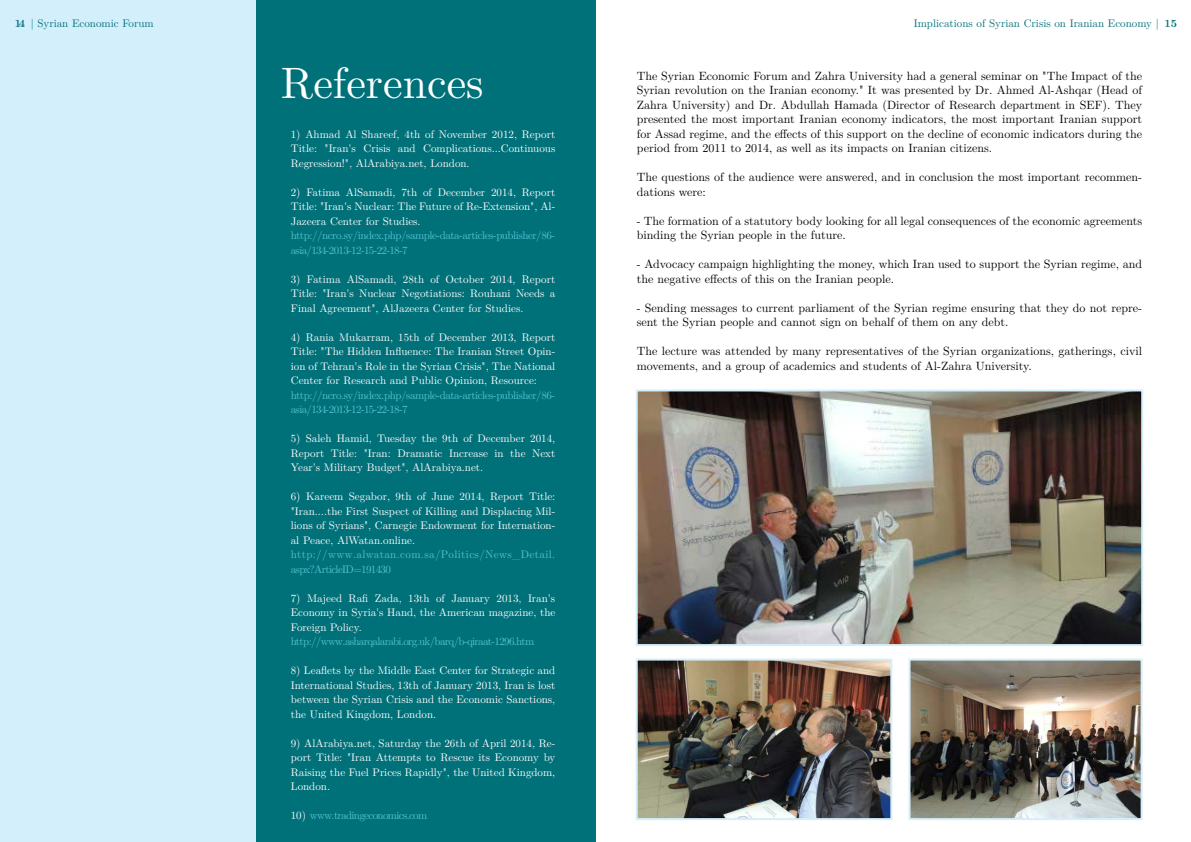
<style>
.page{position:relative;width:1191px;height:842px;background:#fff}
.page>*{position:absolute;margin:0;border:0;box-sizing:border-box;transform-origin:0 0}
.t1{font:44px "LM Roman 10";color:#fff}
.t2{font:12px/14.5px "LM Roman 10";color:#000}
.t3{font:11px/14.5px "LM Roman 10";color:#fff;text-align:justify}
.t4{font:11px/14.5px "LM Roman 10";letter-spacing:-.04em;color:#51c5d1}
.t5{font:11px "LM Roman 10";letter-spacing:-.06em;color:#51c5d1}
.t6{font:11px/14.5px "LM Roman 10";letter-spacing:.035em;color:#51c5d1}
.t7{font:11px "LM Roman 10";color:#007079}
.s1{font-weight:700}
.s2{color:#fff}
</style>
<div class="page">
<div style="left:0;top:0;width:361px;height:842px;background:#d4effc"></div>
<div style="left:255px;top:0;width:340px;height:842px;background:#007079"></div>
<img style="left:638px;top:392px;width:502px;height:251px">
<div style="left:635px;top:389px;width:508px;height:257px;border:2px solid #d4effc"></div>
<img style="left:638px;top:662px;width:251px;height:155px">
<div style="left:635px;top:659px;width:257px;height:161px;border:2px solid #d4effc"></div>
<img style="left:911px;top:662px;width:228px;height:155px">
<div style="left:908px;top:659px;width:234px;height:161px;border:2px solid #d4effc"></div>
<p class="t7" style="left:15px;top:15px;width:140px"><span class="s1">14</span> | Syrian Economic Forum</p>
<p class="t7" style="left:914px;top:14px;width:265px">Implications of Syrian Crisis on Iranian Economy | <span class="s1">15</span></p>
<h1 class="t1" style="left:281px;top:49px;width:204px">References</h1>
<p class="t2" style="left:636px;top:67px;width:507px;text-align:justify">The Syrian Economic Forum and Zahra University had a general seminar on "The Impact of the Syrian revolution on the Iranian economy." It was presented by Dr. Ahmed Al-Ashqar (Head of Zahra University) and Dr. Abdullah Hamada (Director of Research department in SEF). They presented the most important Iranian economy indicators, the most important Iranian support for Assad regime, and the effects of this support on the decline of economic indicators during the period from 2011 to 2014, as well as its impacts on Iranian citizens.</p>
<p class="t2" style="left:636px;top:169px;width:507px">The questions of the audience were answered, and in conclusion the most important recommen&shy;dations were:</p>
<p class="t2" style="left:636px;top:212px;width:507px">- The formation of a statutory body looking for all legal consequences of the economic agreements binding the Syrian people in the future.</p>
<p class="t2" style="left:636px;top:256px;width:507px">- Advocacy campaign highlighting the money, which Iran used to support the Syrian regime, and the negative effects of this on the Iranian people.</p>
<p class="t2" style="left:636px;top:299px;width:507px">- Sending messages to current parliament of the Syrian regime ensuring that they do not repre&shy;sent the Syrian people and cannot sign on behalf of them on any debt.</p>
<p class="t2" style="left:636px;top:343px;width:507px">The lecture was attended by many representatives of the Syrian organizations, gatherings, civil movements, and a group of academics and students of Al-Zahra University.</p>
<p class="t3" style="left:291px;top:126px;width:266px">1) Ahmad Al Shareef, 4th of November 2012, Report Title: "Iran's Crisis and Complications...Continuous Regression!", AlArabiya.net, London.</p>
<p class="t3" style="left:291px;top:184px;width:266px">2) Fatima AlSamadi, 7th of December 2014, Report Title: "Iran's Nuclear: The Future of Re-Extension", Al-Jazeera Center for Studies.</p>
<p class="t4" style="left:291px;top:227px;width:266px">http://ncro.sy/index.php/sample-data-articles-publisher/86- asia/134-2013-12-15-22-18-7</p>
<p class="t3" style="left:291px;top:271px;width:266px">3) Fatima AlSamadi, 28th of October 2014, Report Title: "Iran's Nuclear Negotiations: Rouhani Needs a Final Agreement", AlJazeera Center for Studies.</p>
<p class="t3" style="left:291px;top:329px;width:266px">4) Rania Mukarram, 15th of December 2013, Report Title: "The Hidden Influence: The Iranian Street Opin&shy;ion of Tehran's Role in the Syrian Crisis", The National Center for Research and Public Opinion, Resource:</p>
<p class="t4" style="left:291px;top:387px;width:266px">http://ncro.sy/index.php/sample-data-articles-publisher/86- asia/134-2013-12-15-22-18-7</p>
<p class="t3" style="left:291px;top:430px;width:266px">5) Saleh Hamid, Tuesday the 9th of December 2014, Report Title: "Iran: Dramatic Increase in the Next Year's Military Budget", AlArabiya.net.</p>
<p class="t3" style="left:291px;top:488px;width:266px">6) Kareem Segabor, 9th of June 2014, Report Title: "Iran....the First Suspect of Killing and Displacing Mil&shy;lions of Syrians", Carnegie Endowment for Internation&shy;al Peace, AlWatan.online.</p>
<p class="t6" style="left:291px;top:546px;width:266px">http://www.alwatan.com.sa/Politics/News_Detail. aspx?ArticleID=191430</p>
<p class="t3" style="left:291px;top:590px;width:266px">7) Majeed Rafi Zada, 13th of January 2013, Iran's Economy in Syria's Hand, the American magazine, the Foreign Policy.</p>
<p class="t5" style="left:291px;top:633px;width:245px">http://www.asharqalarabi.org.uk/barq/b-qiraat-1296.htm</p>
<p class="t3" style="left:291px;top:662px;width:266px">8) Leaflets by the Middle East Center for Strategic and International Studies, 13th of January 2013, Iran is lost between the Syrian Crisis and the Economic Sanctions, the United Kingdom, London.</p>
<p class="t3" style="left:291px;top:735px;width:266px">9) AlArabiya.net, Saturday the 26th of April 2014, Re&shy;port Title: "Iran Attempts to Rescue its Economy by Raising the Fuel Prices Rapidly", the United Kingdom, London.</p>
<p class="t5" style="left:291px;top:807px;width:138px"><span class="s2">10)</span> www.tradingeconomics.com</p>
</div>
